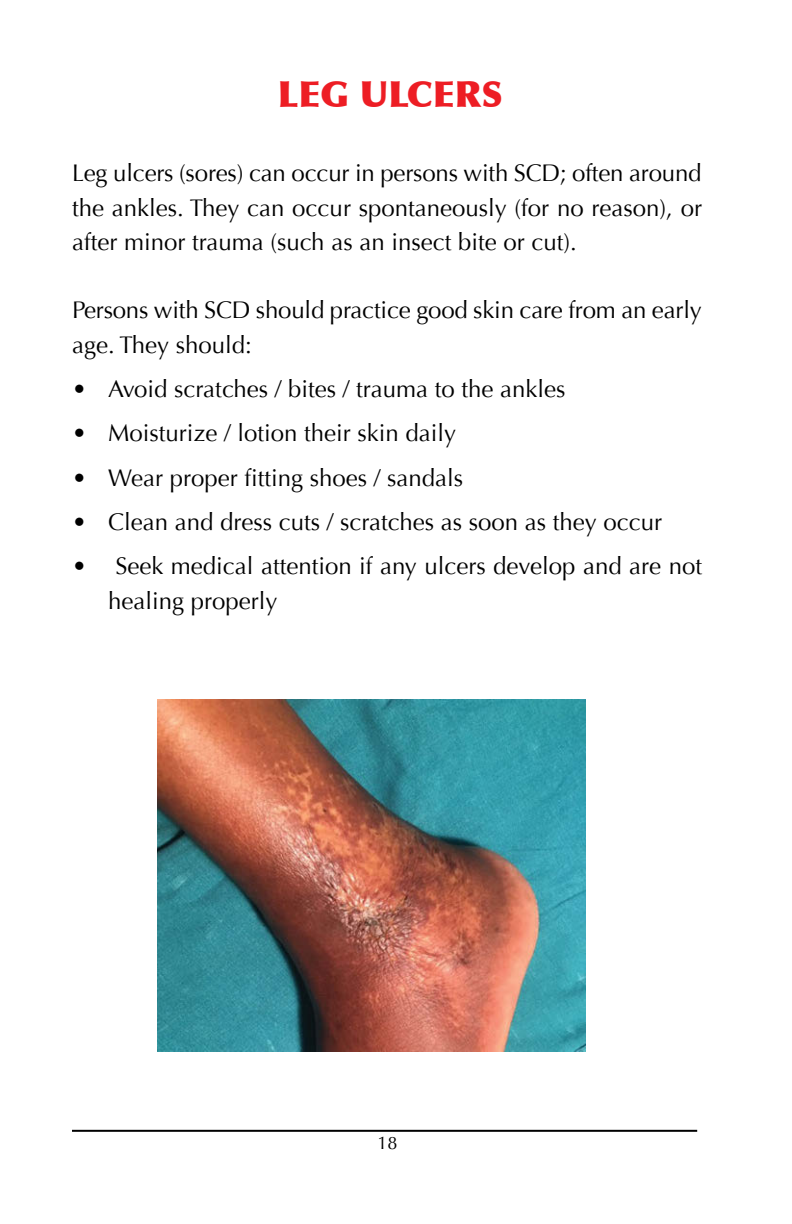
<style>
.page{position:relative;width:792px;height:1224px;background:#fff}
.page>*{position:absolute;margin:0;border:0;box-sizing:border-box;transform-origin:0 0}
.t1{font:36px "font 00000000264 f 19 a 7";color:#ed1d24}
.t2{font:24px/34.2px "Optima";color:#000}
.t3{font:18px "Optima";color:#000}
</style>
<div class="page">
<img style="left:158px;top:700px;width:427px;height:351px">
<hr style="left:72px;top:1130px;width:625px;height:2px;background:#000">
<h1 class="t1" style="left:278px;top:72px;width:227px">LEG ULCERS</h1>
<p class="t2" style="left:72px;top:156px;width:632px;text-align:justify">Leg ulcers (sores) can occur in persons with SCD; often around the ankles. They can occur spontaneously (for no reason), or after minor trauma (such as an insect bite or cut).</p>
<p class="t2" style="left:72px;top:293px;width:631px">Persons with SCD should practice good skin care from an early age. They should:</p>
<p class="t2" style="left:72px;top:372px;width:495px">• Avoid scratches / bites / trauma to the ankles</p>
<p class="t2" style="left:72px;top:416px;width:386px">• Moisturize / lotion their skin daily</p>
<p class="t2" style="left:72px;top:461px;width:393px">• Wear proper fitting shoes / sandals</p>
<p class="t2" style="left:72px;top:505px;width:592px">• Clean and dress cuts / scratches as soon as they occur</p>
<p class="t2" style="left:108px;top:549px;width:596px;text-indent:-36px">• Seek medical attention if any ulcers develop and are not healing properly</p>
<p class="t3" style="left:378px;top:1133px;width:22px">18</p>
</div>
